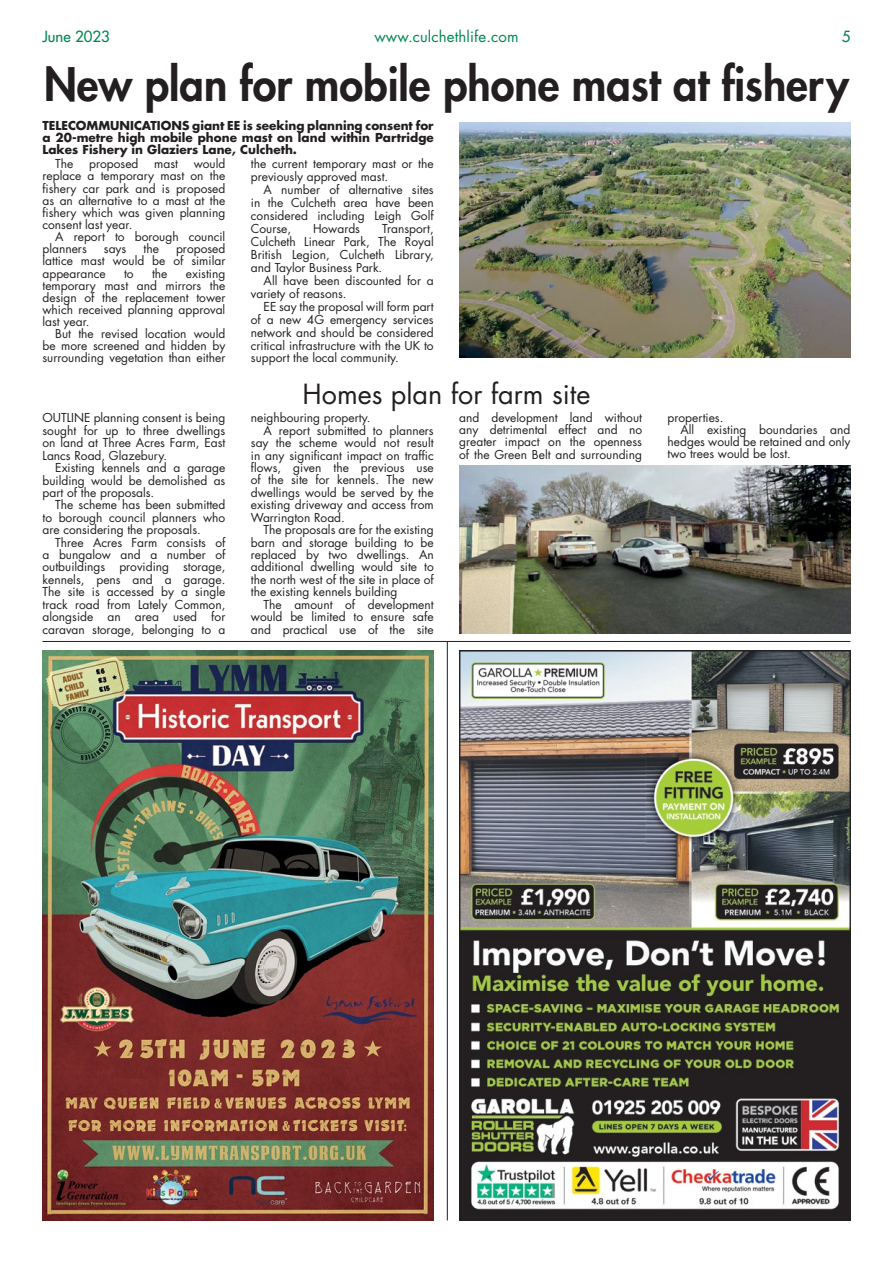
<style>
.page{position:relative;width:893px;height:1263px;background:#fff}
.page>*{position:absolute;margin:0;border:0;box-sizing:border-box;transform-origin:0 0}
.t1{font:800 45px "Futura Std";color:#231f20;scale:.96 1}
.t2{font:27px "Futura Std";color:#231f20}
.t3{font:15px "Futura Std";letter-spacing:.01em;color:#008752}
.t4{font:500 15px "Futura Std";color:#008752}
.t5{font:12px/12.1px "Futura Std";color:#231f20;text-align:justify}
.t6{font:700 12px/12px "Futura Std";color:#231f20;text-align:justify}
</style>
<div class="page">
<hr style="left:447px;top:641px;width:1px;height:579px;background:#231f20">
<hr style="left:43px;top:641px;width:807px;height:1px;background:#231f20">
<img style="left:459px;top:651px;width:392px;height:569px">
<img style="left:42px;top:650px;width:392px;height:570px">
<img style="left:459px;top:122px;width:391px;height:236px">
<img style="left:459px;top:466px;width:391px;height:168px">
<p class="t4" style="left:43px;top:27px;width:69px">June 2023</p>
<p class="t3" style="left:374px;top:27px;width:146px">www.culchethlife.com</p>
<p class="t4" style="left:842px;top:27px;width:10px">5</p>
<h1 class="t1" style="left:44px;top:56px;width:840px">New plan for mobile phone mast at fishery</h1>
<p class="t6" style="left:43px;top:119px;width:393px">TELECOMMUNICATIONS giant EE is seeking planning consent for a 20-metre high mobile phone mast on land within Partridge Lakes Fishery in Glaziers Lane, Culcheth.</p>
<p class="t5" style="left:251px;top:157px;width:184px;line-height:12.9px">the current temporary mast or the previously approved mast.</p>
<p class="t5" style="left:251px;top:183px;width:184px;line-height:12.9px;text-indent:13px">A number of alternative sites in the Culcheth area have been considered including Leigh Golf Course,</p>
<p class="t5" style="left:43px;top:158px;width:184px;text-indent:151px">would replace a temporary mast on the fishery car park and is proposed as an alternative to a mast at the fishery which was given planning consent last year.</p>
<p class="t5" style="left:43px;top:231px;width:184px;text-indent:13px">A report to borough council planners</p>
<p class="t5" style="left:55px;top:158px;width:20px">The</p>
<p class="t5" style="left:89px;top:158px;width:51px">proposed</p>
<p class="t5" style="left:154px;top:158px;width:25px">mast</p>
<p class="t5" style="left:313px;top:223px;width:49px">Howards</p>
<p class="t5" style="left:251px;top:222px;width:184px;line-height:12.9px;text-indent:131px">Transport, Culcheth Linear Park, The Royal British Legion, Culcheth Library, and Taylor Business Park.</p>
<p class="t5" style="left:251px;top:274px;width:184px;line-height:12.9px;text-indent:13px">All have been discounted for a variety of reasons.</p>
<p class="t5" style="left:251px;top:300px;width:184px;line-height:12.9px;text-indent:13px">EE say the proposal will form part of a new 4G emergency services network and should be considered critical infrastructure with the UK to support the local community.</p>
<p class="t5" style="left:43px;top:243px;width:184px;text-indent:134px">proposed lattice mast would be of similar appearance</p>
<p class="t5" style="left:104px;top:243px;width:24px">says</p>
<p class="t5" style="left:143px;top:243px;width:17px">the</p>
<p class="t5" style="left:124px;top:267px;width:11px">to</p>
<p class="t5" style="left:152px;top:267px;width:17px">the</p>
<p class="t5" style="left:43px;top:267px;width:184px;text-indent:143px">existing temporary mast and mirrors the design of the replacement tower which received planning approval last year.</p>
<p class="t5" style="left:43px;top:328px;width:184px;text-indent:13px">But the revised location would be more screened and hidden by surrounding vegetation than either</p>
<p class="t5" style="left:43px;top:412px;width:184px">OUTLINE planning consent is being sought for up to three dwellings on land at Three Acres Farm, East Lancs Road, Glazebury.</p>
<p class="t5" style="left:43px;top:462px;width:184px;text-indent:13px">Existing kennels and a garage building would be demolished as part of the proposals.</p>
<p class="t5" style="left:43px;top:499px;width:184px;text-indent:13px">The scheme has been submitted to borough council planners who are considering the proposals.</p>
<p class="t5" style="left:43px;top:536px;width:184px;text-indent:13px">Three Acres Farm consists of a bungalow and a number of outbuildings providing storage, kennels, pens and a garage.<br>The site is accessed by a single track road from Lately Common, alongside an area used for caravan storage, belonging to a</p>
<h2 class="t2" style="left:303px;top:377px;width:289px">Homes plan for farm site</h2>
<p class="t5" style="left:459px;top:412px;width:184px">and development land without any detrimental effect and no greater impact on the openness of the Green Belt and surrounding</p>
<p class="t5" style="left:251px;top:412px;width:121px">neighbouring property.</p>
<p class="t5" style="left:264px;top:424px;width:172px">A report submitted to planners</p>
<p class="t5" style="left:251px;top:437px;width:184px">say the scheme would not result</p>
<p class="t5" style="left:251px;top:449px;width:184px">in any significant impact on traffic</p>
<p class="t5" style="left:251px;top:462px;width:184px">flows, given the previous use</p>
<p class="t5" style="left:251px;top:474px;width:184px">of the site for kennels. The new</p>
<p class="t5" style="left:251px;top:486px;width:184px">dwellings would be served by the</p>
<p class="t5" style="left:251px;top:499px;width:184px">existing driveway and access from</p>
<p class="t5" style="left:251px;top:511px;width:95px">Warrington Road.</p>
<p class="t5" style="left:264px;top:524px;width:172px">The proposals are for the existing</p>
<p class="t5" style="left:251px;top:536px;width:184px">barn and storage building to be</p>
<p class="t5" style="left:251px;top:549px;width:184px">replaced by two dwellings. An</p>
<p class="t5" style="left:251px;top:561px;width:184px">additional dwelling would site to</p>
<p class="t5" style="left:251px;top:573px;width:184px">the north west of the site in place of</p>
<p class="t5" style="left:251px;top:586px;width:148px">the existing kennels building</p>
<p class="t5" style="left:264px;top:598px;width:172px">The amount of development</p>
<p class="t5" style="left:251px;top:611px;width:184px">would be limited to ensure safe</p>
<p class="t5" style="left:251px;top:623px;width:184px">and practical use of the site</p>
<p class="t5" style="left:668px;top:412px;width:57px">properties.</p>
<p class="t5" style="left:680px;top:424px;width:172px">All existing boundaries and</p>
<p class="t5" style="left:668px;top:436px;width:184px">hedges would be retained and only</p>
<p class="t5" style="left:668px;top:448px;width:125px">two trees would be lost.</p>
</div>
